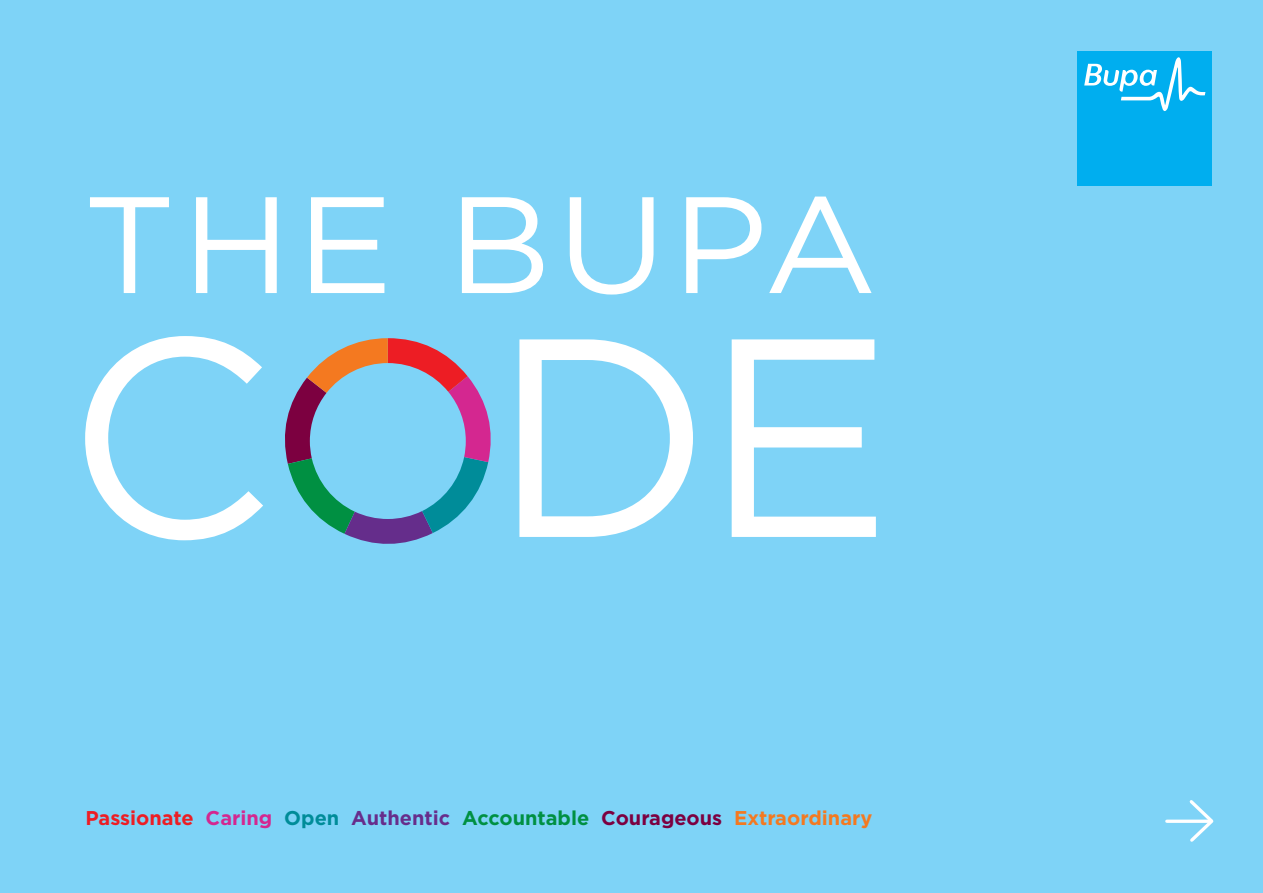
<style>
.page{position:relative;width:1263px;height:893px;background:#7ed3f7}
.page>*{position:absolute;margin:0;border:0;box-sizing:border-box;transform-origin:0 0}
.t1{font:282.15px "Gotham";color:#fff}
.t2{font:136.8px "Gotham";letter-spacing:.04em;color:#fff;scale:1.05 1}
.t3{font:700 19.95px "Gotham";color:#f47920}
.s1{color:#ed1d24}
.s2{color:#d42790}
.s3{color:#008c99}
.s4{color:#672d8b}
.s5{color:#009042}
.s6{color:#7c0040}
</style>
<div class="page">
<div style="left:1078px;top:51px;width:134px;height:134px;background:#00aeef"></div>
<svg style="left:1084px;top:57px;width:121px;height:54px"></svg>
<svg style="left:285px;top:338px;width:206px;height:206px"></svg>
<svg style="left:1186px;top:800px;width:28px;height:42px"></svg>
<hr style="left:1167px;top:820px;width:44px;height:3px;background:#fff">
<h2 class="t2" style="left:83px;top:157px;width:758px">THE BUPA</h2>
<h1 class="t1" style="left:66px;top:256px;width:828px">C DE</h1>
<p class="t3" style="left:85px;top:805px;width:788px"><span class="s1">Passionate</span> <span class="s2">Caring</span> <span class="s3">Open</span> <span class="s4">Authentic</span> <span class="s5">Accountable</span> <span class="s6">Courageous</span> Extraordinary</p>
</div>
